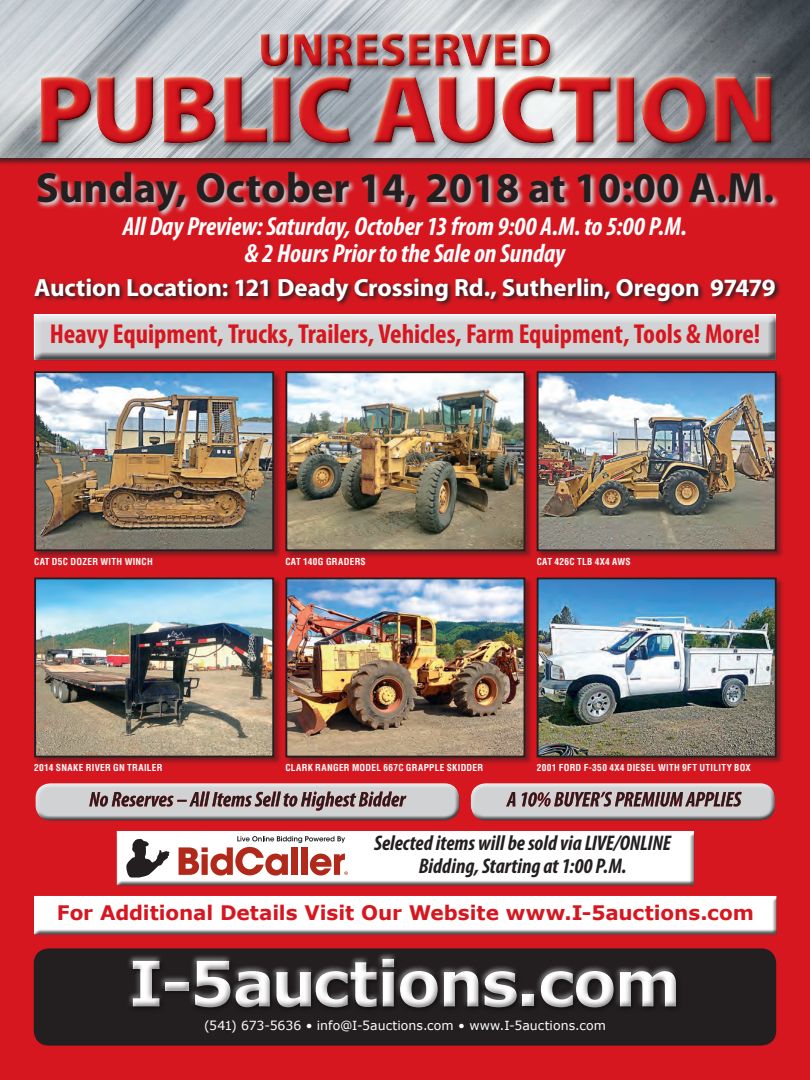
<style>
.page{position:relative;width:810px;height:1080px;background:#fff}
.page>*{position:absolute;margin:0;border:0;box-sizing:border-box;transform-origin:0 0}
.t1{font:700 62.5px "Verdana";letter-spacing:-.025em;color:#fff}
.t2{font:700 42.5px "Myriad Pro";color:#231f20}
.t3{font:700 condensed 27.5px "Myriad Pro";color:#d7171f}
.t4{font:italic 700 condensed 26.25px/27.5px "Myriad Pro";color:#fff;text-align:center}
.t5{font:700 25px "Myriad Pro";letter-spacing:-.005em;color:#fff}
.t6{font:italic 700 condensed 21.25px/22.5px "Myriad Pro";letter-spacing:-.005em;color:#231f20;text-align:center}
.t7{font:700 20px "Verdana";letter-spacing:-.005em;color:#d7171f}
.t8{font:12.5px "Verdana";letter-spacing:.005em;color:#fff}
.t9{font:700 condensed 9.38px "Helvetica";letter-spacing:.035em;color:#fff}
</style>
<div class="page">
<div style="left:0;top:158px;width:810px;height:922px;background:#d7171f"></div>
<div style="left:0;top:0;width:810px;height:166px;background:#231f20;opacity:.75"></div>
<img style="left:0;top:0;width:810px;height:158px">
<div style="left:34px;top:948px;width:742px;height:98px;background:#231f20;border-radius:15px"></div>
<div style="left:127px;top:954px;width:557px;height:61px;background:#231f20;opacity:.75"></div>
<svg style="left:34px;top:277px;width:747px;height:29px"></svg>
<div style="left:33px;top:895px;width:749px;height:42px;background:#231f20;opacity:.75"></div>
<div style="left:34px;top:781px;width:426px;height:34px;background:#fff;opacity:.75"></div>
<div style="left:34px;top:787px;width:426px;height:34px;background:#231f20;opacity:.75"></div>
<div style="left:471px;top:781px;width:305px;height:33px;background:#fff;opacity:.75"></div>
<div style="left:471px;top:787px;width:305px;height:34px;background:#231f20;opacity:.75"></div>
<div style="left:33px;top:313px;width:752px;height:49px;background:#231f20;opacity:.75"></div>
<div style="left:253px;top:25px;width:301px;height:43px;background:#fff;opacity:.75"></div>
<div style="left:258px;top:33px;width:300px;height:42px;background:#231f20;opacity:.75"></div>
<div style="left:33px;top:67px;width:743px;height:79px;background:#fff;opacity:.75"></div>
<div style="left:37px;top:75px;width:743px;height:77px;background:#231f20;opacity:.75"></div>
<svg style="left:37px;top:171px;width:742px;height:46px"></svg>
<div style="left:34px;top:371px;width:248px;height:188px;background:#231f20;opacity:.5"></div>
<img style="left:37px;top:374px;width:234px;height:174px">
<div style="left:34px;top:371px;width:240px;height:180px;border:2px solid #231f20"></div>
<div style="left:34px;top:577px;width:248px;height:189px;background:#231f20;opacity:.5"></div>
<img style="left:37px;top:581px;width:234px;height:174px">
<div style="left:34px;top:578px;width:240px;height:180px;border:2px solid #231f20"></div>
<div style="left:285px;top:371px;width:248px;height:188px;background:#231f20;opacity:.5"></div>
<img style="left:288px;top:374px;width:234px;height:174px">
<div style="left:285px;top:371px;width:240px;height:180px;border:2px solid #231f20"></div>
<div style="left:285px;top:577px;width:248px;height:189px;background:#231f20;opacity:.5"></div>
<img style="left:288px;top:581px;width:234px;height:174px">
<div style="left:285px;top:578px;width:240px;height:180px;border:2px solid #231f20"></div>
<div style="left:536px;top:371px;width:249px;height:188px;background:#231f20;opacity:.5"></div>
<img style="left:540px;top:374px;width:234px;height:174px">
<div style="left:537px;top:371px;width:240px;height:180px;border:2px solid #231f20"></div>
<div style="left:536px;top:577px;width:249px;height:189px;background:#231f20;opacity:.5"></div>
<img style="left:540px;top:581px;width:234px;height:174px">
<div style="left:537px;top:578px;width:240px;height:180px;border:2px solid #231f20"></div>
<div style="left:116px;top:831px;width:579px;height:57px;background:#231f20;opacity:.75"></div>
<svg style="left:126px;top:839px;width:43px;height:39px;background:#929091"></svg>
<svg style="left:179px;top:836px;width:169px;height:40px;background:#d9a49f"></svg>
<p class="t2" style="left:36px;top:164px;width:740px">Sunday, October 14, 2018 at 10:00 A.M.</p>
<p class="t4" style="left:123px;top:213px;width:566px">All Day Preview: Saturday, October 13 from 9:00 A.M. to 5:00 P.M. &amp; 2 Hours Prior to the Sale on Sunday</p>
<p class="t5" style="left:34px;top:273px;width:743px">Auction Location: 121 Deady Crossing Rd., Sutherlin, Oregon 97479</p>
<h3 class="t3" style="left:50px;top:316px;width:712px">Heavy Equipment, Trucks, Trailers, Vehicles, Farm Equipment, Tools &amp; More!</h3>
<p class="t9" style="left:34px;top:555px;width:120px">CAT D5C DOZER WITH WINCH</p>
<p class="t9" style="left:34px;top:761px;width:130px">2014 SNAKE RIVER GN TRAILER</p>
<p class="t9" style="left:285px;top:555px;width:82px">CAT 140G GRADERS</p>
<p class="t9" style="left:537px;top:555px;width:96px">CAT 426C TLB 4X4 AWS</p>
<p class="t9" style="left:285px;top:761px;width:199px">CLARK RANGER MODEL 667C GRAPPLE SKIDDER</p>
<p class="t9" style="left:537px;top:761px;width:216px">2001 FORD F-350 4X4 DIESEL WITH 9FT UTILITY BOX</p>
<p class="t6" style="left:374px;top:833px;width:298px">Selected items will be sold via LIVE/ONLINE<br>Bidding, Starting at 1:00 P.M.</p>
<h3 class="t7" style="left:57px;top:900px;width:699px">For Additional Details Visit Our Website www.I-5auctions.com</h3>
<h1 class="t1" style="left:129px;top:943px;width:553px">I-5auctions.com</h1>
<p class="t8" style="left:204px;top:1016px;width:403px">(541) 673-5636 • info@I-5auctions.com • www.I-5auctions.com</p>
</div>
